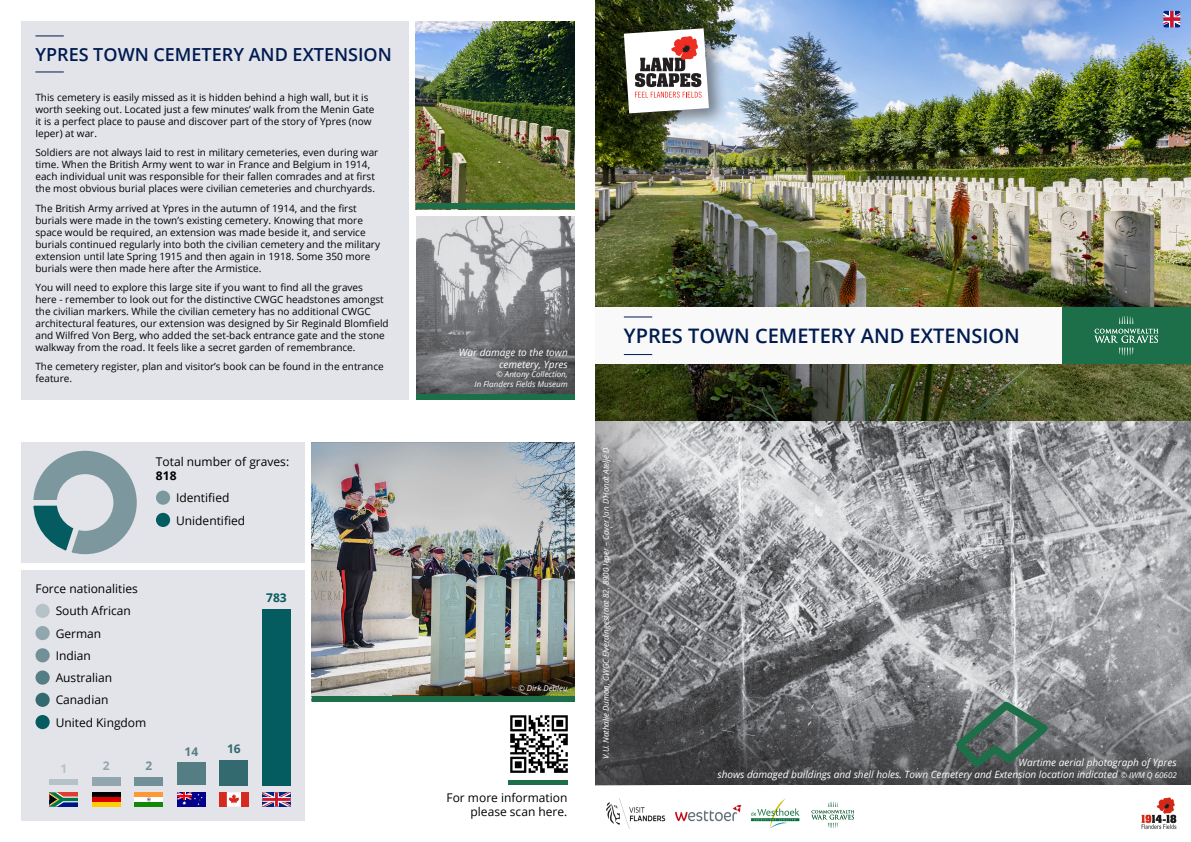
<style>
.page{position:relative;width:1191px;height:842px;background:#fff}
.page>*{position:absolute;margin:0;border:0;box-sizing:border-box;transform-origin:0 0}
.t1{font:600 20px "Open Sans";color:#001b50}
.t2{font:600 18px "Open Sans";color:#001b50}
.t3{font:12px/14.4px "Open Sans";color:#000001}
.t4{font:700 12px "Open Sans";color:#045b60}
.t5{font:700 12px "Open Sans";color:#547d84}
.t6{font:700 12px "Open Sans";color:#336a70}
.t7{font:700 12px "Open Sans";color:#b5c2c7}
.t8{font:700 12px "Open Sans";color:#92a7ad}
.t9{font:700 12px "Open Sans";color:#729097}
.t10{font:10px/12px "Open Sans";color:#000001}
.t11{font:italic 10px/12px "Open Sans";color:#fff;text-align:right}
.t12{font:italic 8px/9.6px "Open Sans";color:#fff;text-align:right}
.s1{font-weight:700}
.s2{font-size:8px}
</style>
<div class="page">
<img style="left:595px;top:0;width:596px;height:620px">
<img style="left:416px;top:216px;width:158px;height:112px">
<div style="left:21px;top:21px;width:388px;height:379px;background:#e2e4e9"></div>
<img style="left:416px;top:21px;width:158px;height:182px">
<div style="left:416px;top:203px;width:158px;height:6px;background:#1c6f48"></div>
<div style="left:508px;top:780px;width:59px;height:5px;background:#1c6f48"></div>
<img style="left:510px;top:715px;width:58px;height:58px">
<svg style="left:1163px;top:11px;width:17px;height:17px"></svg>
<svg style="left:35px;top:35px;width:29px;height:1px"></svg>
<svg style="left:35px;top:71px;width:29px;height:1px"></svg>
<svg style="left:686px;top:620px;width:505px;height:165px;background:#797a7c"></svg>
<div style="left:619px;top:23px;width:109px;height:109px;background:#231f20;opacity:.5"></div>
<svg style="left:624px;top:28px;width:85px;height:85px"></svg>
<div style="left:1061px;top:307px;width:130px;height:57px;background:#1c6f48"></div>
<svg style="left:1094px;top:316px;width:64px;height:39px"></svg>
<div style="left:595px;top:307px;width:466px;height:57px;background:#f9f9f9"></div>
<svg style="left:624px;top:316px;width:28px;height:1px"></svg>
<svg style="left:624px;top:354px;width:28px;height:1px"></svg>
<svg style="left:416px;top:328px;width:158px;height:66px;background:#66676a"></svg>
<svg style="left:949px;top:695px;width:107px;height:78px;background:#60706b"></svg>
<img style="left:606px;top:798px;width:194px;height:31px">
<img style="left:1141px;top:797px;width:36px;height:32px">
<svg style="left:811px;top:802px;width:43px;height:26px"></svg>
<div style="left:416px;top:394px;width:158px;height:6px;background:#1c6f48"></div>
<div style="left:21px;top:442px;width:284px;height:121px;background:#e2e4e9"></div>
<div style="left:21px;top:570px;width:284px;height:251px;background:#e2e4e9"></div>
<div style="left:35px;top:604px;width:15px;height:14px;background:#b5c2c7;border-radius:50%"></div>
<div style="left:35px;top:626px;width:15px;height:14px;background:#92a7ad;border-radius:50%"></div>
<div style="left:35px;top:648px;width:15px;height:14px;background:#729097;border-radius:50%"></div>
<div style="left:35px;top:670px;width:15px;height:15px;background:#547d84;border-radius:50%"></div>
<div style="left:35px;top:693px;width:15px;height:14px;background:#336a70;border-radius:50%"></div>
<div style="left:35px;top:715px;width:15px;height:14px;background:#045b60;border-radius:50%"></div>
<img style="left:312px;top:442px;width:262px;height:254px">
<div style="left:312px;top:696px;width:262px;height:5px;background:#1c6f48"></div>
<div style="left:156px;top:491px;width:14px;height:14px;background:#7c989e;border-radius:50%"></div>
<div style="left:156px;top:513px;width:14px;height:14px;background:#045b60;border-radius:50%"></div>
<div style="left:262px;top:609px;width:29px;height:176px;background:#045b60"></div>
<svg style="left:50px;top:792px;width:28px;height:14px"></svg>
<div style="left:92px;top:792px;width:28px;height:14px;background:#000"></div>
<div style="left:92px;top:797px;width:28px;height:9px;background:#d00"></div>
<hr style="left:92px;top:802px;width:28px;height:4px;background:#ffce00">
<div style="left:135px;top:792px;width:28px;height:14px;background:#f93"></div>
<div style="left:135px;top:797px;width:28px;height:5px;background:#fff"></div>
<hr style="left:135px;top:802px;width:28px;height:4px;background:#128807">
<svg style="left:147px;top:797px;width:4px;height:4px"></svg>
<div style="left:177px;top:792px;width:29px;height:14px;background:#00008b"></div>
<svg style="left:177px;top:792px;width:26px;height:13px"></svg>
<div style="left:220px;top:792px;width:7px;height:14px;background:#d52b1e"></div>
<div style="left:241px;top:792px;width:7px;height:14px;background:#d52b1e"></div>
<svg style="left:227px;top:792px;width:14px;height:14px"></svg>
<svg style="left:262px;top:792px;width:29px;height:14px"></svg>
<div style="left:220px;top:760px;width:28px;height:25px;background:#336a70"></div>
<div style="left:177px;top:763px;width:29px;height:22px;background:#547d84"></div>
<div style="left:135px;top:777px;width:28px;height:8px;background:#729097"></div>
<div style="left:92px;top:777px;width:28px;height:8px;background:#92a7ad"></div>
<div style="left:50px;top:780px;width:28px;height:5px;background:#b5c2c7"></div>
<svg style="left:33px;top:450px;width:104px;height:105px"></svg>
<div style="left:57px;top:474px;width:56px;height:57px;background:#e2e4e9;border-radius:50%"></div>
<svg style="left:595px;top:421px;width:91px;height:364px;background:#767679"></svg>
<p class="t2" style="left:35px;top:42px;width:358px">YPRES TOWN CEMETERY AND EXTENSION</p>
<p class="t10" style="left:35px;top:91px;width:341px">This cemetery is easily missed as it is hidden behind a high wall, but it is worth seeking out. Located just a few minutes’ walk from the Menin Gate it is a perfect place to pause and discover part of the story of Ypres (now Ieper) at war.</p>
<p class="t10" style="left:35px;top:147px;width:344px">Soldiers are not always laid to rest in military cemeteries, even during war time. When the British Army went to war in France and Belgium in 1914, each individual unit was responsible for their fallen comrades and at first the most obvious burial places were civilian cemeteries and churchyards.</p>
<p class="t10" style="left:35px;top:202px;width:346px">The British Army arrived at Ypres in the autumn of 1914, and the first burials were made in the town’s existing cemetery. Knowing that more space would be required, an extension was made beside it, and service burials continued regularly into both the civilian cemetery and the military extension until late Spring 1915 and then again in 1918. Some 350 more burials were then made here after the Armistice.</p>
<p class="t10" style="left:35px;top:281px;width:355px">You will need to explore this large site if you want to find all the graves<br>here - remember to look out for the distinctive CWGC headstones amongst the civilian markers. While the civilian cemetery has no additional CWGC architectural features, our extension was designed by Sir Reginald Blomfield and Wilfred Von Berg, who added the set-back entrance gate and the stone walkway from the road. It feels like a secret garden of remembrance.</p>
<p class="t10" style="left:35px;top:360px;width:350px">The cemetery register, plan and visitor’s book can be found in the entrance feature.</p>
<p class="t3" style="left:156px;top:454px;width:135px">Total number of graves:<br><span class="s1">818</span></p>
<p class="t3" style="left:176px;top:490px;width:55px">Identified</p>
<p class="t3" style="left:176px;top:513px;width:71px">Unidentified</p>
<p class="t3" style="left:35px;top:581px;width:104px">Force nationalities</p>
<p class="t3" style="left:56px;top:603px;width:77px">South African</p>
<p class="t3" style="left:56px;top:626px;width:47px">German</p>
<p class="t3" style="left:56px;top:648px;width:37px">Indian</p>
<p class="t3" style="left:56px;top:670px;width:58px">Australian</p>
<p class="t3" style="left:56px;top:692px;width:54px">Canadian</p>
<p class="t3" style="left:56px;top:715px;width:92px">United Kingdom</p>
<p class="t4" style="left:266px;top:590px;width:22px">783</p>
<p class="t5" style="left:184px;top:743px;width:15px">14</p>
<p class="t6" style="left:227px;top:740px;width:15px">16</p>
<p class="t7" style="left:60px;top:760px;width:8px">1</p>
<p class="t8" style="left:103px;top:757px;width:8px">2</p>
<p class="t9" style="left:145px;top:757px;width:8px">2</p>
<p class="t11" style="left:459px;top:346px;width:110px">War damage to the town cemetery, Ypres</p>
<p class="t12" style="left:474px;top:369px;width:95px">© Antony Collection,<br>In Flanders Fields Museum</p>
<p class="t12" style="left:518px;top:683px;width:51px">© Dirk Debleu</p>
<p class="t3" style="left:446px;top:790px;width:122px">For more information</p>
<p class="t3" style="left:470px;top:804px;width:98px">please scan here.</p>
<p class="t1" style="left:624px;top:322px;width:397px">YPRES TOWN CEMETERY AND EXTENSION</p>
<p class="t12" style="left:601px;top:759px;width:313px;rotate:-90deg">V.U. Nathalie Dumon, CWGC Elverdingestraat 82, 8900 Ieper – Cover Jan D’Hondt Ateljé D</p>
<p class="t11" style="left:717px;top:756px;width:461px">Wartime aerial photograph of Ypres<br>shows damaged buildings and shell holes. Town Cemetery and Extension location indicated <span class="s2">© IWM Q 60602</span></p>
</div>
